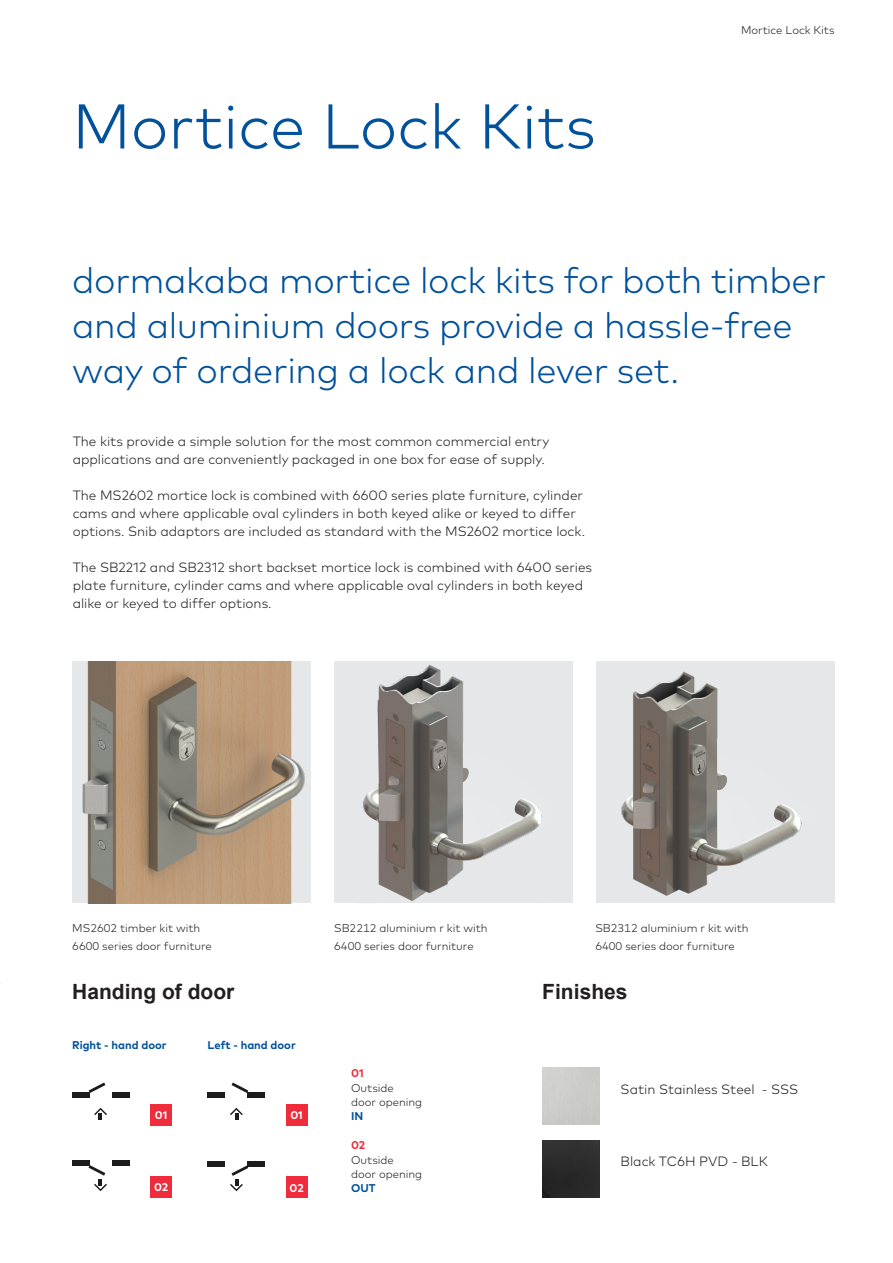
<style>
.page{position:relative;width:893px;height:1263px;background:#fff}
.page>*{position:absolute;margin:0;border:0;box-sizing:border-box;transform-origin:0 0}
.Subtitle_42pt_48pt{font:300 63px "Mark Pro";color:#01519b}
.Subtitle_30pt_36pt{font:300 36px/45px "Mark Pro";letter-spacing:-.01em;color:#01519b}
.t1{font:700 21px "Arial";color:#231f20}
.Body_Text_9pt_12pt{font:300 13.5px/18px "Mark Pro";color:#231f20}
.Caption_7_5pt_9_5pt{font:300 11.25px/18px "Mark Pro";color:#231f20}
.Margin_7_5pt_9_5pt{font:700 11.25px "Mark Pro";color:#01519b}
.t2{font:700 11.25px "Mark Pro";color:#fff}
.Caption_7_5pt_9_5pt-2{font:700 11.25px "Mark Pro";color:#01519b}
.Caption_Number_7_5pt{font:700 11.25px "Mark Pro";color:#ee2c3b}
</style>
<div class="page">
<div style="left:334px;top:661px;width:238px;height:242px;background:#e6e7e9"></div>
<img style="left:363px;top:664px;width:179px;height:237px">
<img style="left:73px;top:661px;width:237px;height:242px">
<div style="left:596px;top:661px;width:238px;height:242px;background:#e6e7e9"></div>
<img style="left:621px;top:671px;width:181px;height:225px">
<svg style="left:208px;top:1082px;width:57px;height:38px"></svg>
<svg style="left:72px;top:1082px;width:57px;height:38px"></svg>
<svg style="left:208px;top:1161px;width:57px;height:31px"></svg>
<svg style="left:72px;top:1160px;width:57px;height:32px"></svg>
<div style="left:151px;top:1104px;width:21px;height:21px;background:#ee2c3b"></div>
<div style="left:286px;top:1104px;width:21px;height:21px;background:#ee2c3b"></div>
<div style="left:151px;top:1176px;width:21px;height:22px;background:#ee2c3b"></div>
<div style="left:286px;top:1176px;width:21px;height:22px;background:#ee2c3b"></div>
<div style="left:542px;top:1140px;width:57px;height:57px;background:#2b2b2b"></div>
<p class="Subtitle_42pt_48pt" style="left:72px;top:79px;width:525px">Mortice Lock Kits</p>
<p class="Caption_7_5pt_9_5pt" style="left:741px;top:20px;width:95px">Mortice Lock Kits</p>
<p class="Subtitle_30pt_36pt" style="left:72px;top:254px;width:755px">dormakaba mortice lock kits for both timber and aluminium doors provide a hassle-free way of ordering a lock and lever set.</p>
<p class="Body_Text_9pt_12pt" style="left:73px;top:431px;width:478px">The kits provide a simple solution for the most common commercial entry applications and are conveniently packaged in one box for ease of supply.</p>
<p class="Body_Text_9pt_12pt" style="left:73px;top:485px;width:514px">The MS2602 mortice lock is combined with 6600 series plate furniture, cylinder cams and where applicable oval cylinders in both keyed alike or keyed to differ options. Snib adaptors are included as standard with the MS2602 mortice lock.</p>
<p class="Body_Text_9pt_12pt" style="left:73px;top:557px;width:521px">The SB2212 and SB2312 short backset mortice lock is combined with 6400 series plate furniture, cylinder cams and where applicable oval cylinders in both keyed alike or keyed to differ options.</p>
<p class="Caption_7_5pt_9_5pt" style="left:72px;top:918px;width:141px">MS2602 timber kit with<br>6600 series door furniture</p>
<p class="Caption_7_5pt_9_5pt" style="left:334px;top:918px;width:155px">SB2212 aluminium r kit with<br>6400 series door furniture</p>
<p class="Caption_7_5pt_9_5pt" style="left:595px;top:918px;width:155px">SB2312 aluminium r kit with<br>6400 series door furniture</p>
<p class="t1" style="left:72px;top:976px;width:164px">Handing of door</p>
<p class="Margin_7_5pt_9_5pt" style="left:72px;top:1036px;width:96px">Right - hand door</p>
<p class="Margin_7_5pt_9_5pt" style="left:208px;top:1036px;width:90px">Left - hand door</p>
<p class="t2" style="left:155px;top:1107px;width:14px">01</p>
<p class="t2" style="left:290px;top:1107px;width:14px">01</p>
<p class="t2" style="left:154px;top:1179px;width:16px">02</p>
<p class="t2" style="left:290px;top:1179px;width:16px">02</p>
<p class="Caption_Number_7_5pt" style="left:351px;top:1065px;width:14px">01</p>
<p class="Caption_7_5pt_9_5pt" style="left:351px;top:1079px;width:72px;line-height:14.2px">Outside<br>door opening</p>
<p class="Caption_7_5pt_9_5pt-2" style="left:351px;top:1107px;width:14px">IN</p>
<p class="Caption_Number_7_5pt" style="left:351px;top:1137px;width:16px">02</p>
<p class="Caption_7_5pt_9_5pt" style="left:351px;top:1151px;width:72px;line-height:14.2px">Outside<br>door opening</p>
<p class="Caption_7_5pt_9_5pt-2" style="left:351px;top:1179px;width:26px">OUT</p>
<p class="t1" style="left:542px;top:976px;width:87px">Finishes</p>
<p class="Body_Text_9pt_12pt" style="left:620px;top:1079px;width:179px">Satin Stainless Steel - SSS</p>
<p class="Body_Text_9pt_12pt" style="left:621px;top:1151px;width:149px">Black TC6H PVD - BLK</p>
</div>
